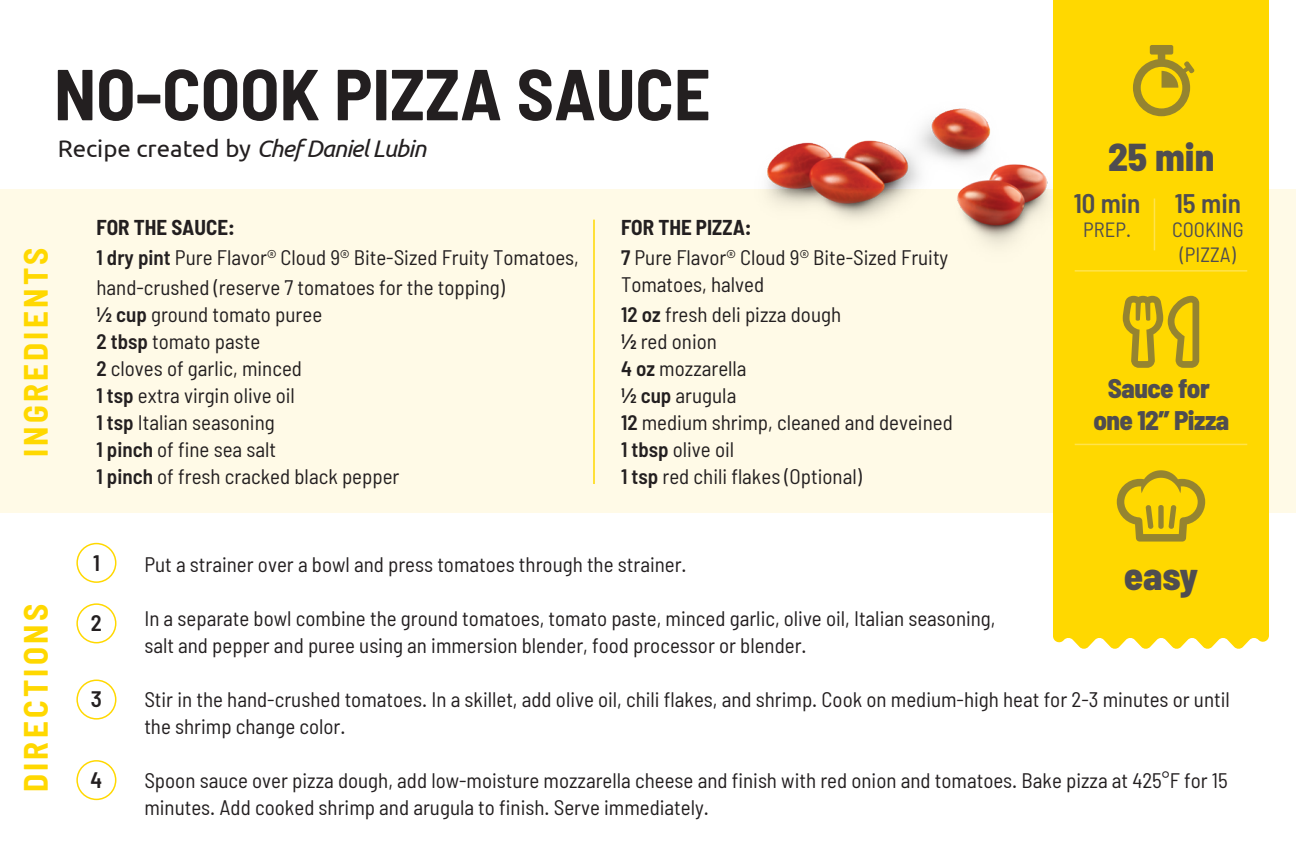
<style>
.page{position:relative;width:1296px;height:864px;background:#fff}
.page>*{position:absolute;margin:0;border:0;box-sizing:border-box;transform-origin:0 0}
.t1{font:700 semi-condensed 72px "Barlow";color:#231f20}
.t2{font:800 semi-condensed 39px "Barlow";color:#4f4d50}
.t3{font:700 semi-condensed 33px "Barlow";letter-spacing:.1em;color:#ffd800}
.t4{font:800 semi-condensed 27px/32.4px "Barlow";letter-spacing:-.02em;color:#4f4d50;text-align:center}
.t5{font:600 semi-condensed 27px "Barlow";color:#4f4d50}
.t6{font:24px "Ubuntu";color:#231f20}
.t7{font:600 semi-condensed 22.5px "Barlow";color:#231f20}
.t8{font:semi-condensed 21px/27px "Barlow";color:#231f20}
.t9{font:semi-condensed 20.7px/24.6px "Barlow";color:#4f4d50;text-align:center}
.s1{font-style:italic}
.s2{font-weight:700}
.s3{font-weight:600}
</style>
<div class="page">
<img style="left:767px;top:108px;width:281px;height:81px">
<div style="left:0;top:189px;width:1296px;height:324px;background:#fffae7"></div>
<div style="left:1053px;top:0;width:216px;height:649px;background:#ffd800"></div>
<svg style="left:1123px;top:296px;width:76px;height:72px;background:#cfb215"></svg>
<svg style="left:1117px;top:470px;width:88px;height:72px;background:#dbbc0f"></svg>
<div style="left:1158px;top:505px;width:6px;height:24px;background:#958430;border-radius:2px"></div>
<svg style="left:1133px;top:45px;width:61px;height:71px;background:#d3b513"></svg>
<hr style="left:1075px;top:270px;width:172px;height:2px;background:#fff">
<hr style="left:1075px;top:444px;width:172px;height:1px;background:#fff">
<hr style="left:1154px;top:199px;width:1px;height:51px;background:#fff">
<div style="left:76px;top:543px;width:40px;height:40px;border:2px solid #ffd800;border-radius:50%"></div>
<div style="left:76px;top:603px;width:40px;height:40px;border:2px solid #ffd800;border-radius:50%"></div>
<div style="left:76px;top:680px;width:40px;height:40px;border:2px solid #ffd800;border-radius:50%"></div>
<hr style="left:593px;top:220px;width:2px;height:264px;background:#ffd800">
<div style="left:76px;top:760px;width:40px;height:40px;border:2px solid #ffd800;border-radius:50%"></div>
<h1 class="t1" style="left:54px;top:50px;width:658px">NO-COOK PIZZA SAUCE</h1>
<p class="t6" style="left:58px;top:134px;width:370px">Recipe created by <span class="s1">Chef Daniel Lubin</span></p>
<h3 class="t3" style="left:15px;top:457px;width:211px;rotate:-90deg">INGREDIENTS</h3>
<p class="t8" style="left:96px;top:212px;width:484px;line-height:30px"><span class="s2">FOR THE SAUCE:<br></span><span class="s3">1 dry pint</span> Pure Flavor® Cloud 9® Bite-Sized Fruity Tomatoes, hand-crushed (reserve 7 tomatoes for the topping)</p>
<p class="t8" style="left:96px;top:301px;width:305px"><span class="s3">½ cup</span> ground tomato puree<br><span class="s3">2 tbsp</span> tomato paste<br><span class="s3">2</span> cloves of garlic, minced<br><span class="s3">1 tsp</span> extra virgin olive oil<br><span class="s3">1 tsp</span> Italian seasoning<br><span class="s3">1 pinch</span> of fine sea salt<br><span class="s3">1 pinch</span> of fresh cracked black pepper</p>
<p class="t8" style="left:621px;top:212px;width:329px;line-height:30px"><span class="s2">FOR THE PIZZA:<br></span><span class="s3">7</span> Pure Flavor® Cloud 9® Bite-Sized Fruity</p>
<p class="t8" style="left:621px;top:269px;width:222px;line-height:30px">Tomatoes, halved<br><span class="s3">12 oz</span> fresh deli pizza dough</p>
<p class="t8" style="left:621px;top:328px;width:333px"><span class="s3">½</span> red onion<br><span class="s3">4 oz</span> mozzarella<br><span class="s3">½ cup</span> arugula<br><span class="s3">12</span> medium shrimp, cleaned and deveined<br><span class="s3">1 tbsp</span> olive oil<br><span class="s3">1 tsp</span> red chili flakes (Optional)</p>
<h2 class="t2" style="left:1108px;top:133px;width:108px">25 min</h2>
<p class="t5" style="left:1074px;top:186px;width:68px">10 min</p>
<p class="t9" style="left:1083px;top:217px;width:49px">PREP.</p>
<p class="t5" style="left:1175px;top:186px;width:68px">15 min</p>
<p class="t9" style="left:1172px;top:217px;width:73px">COOKING (PIZZA)</p>
<p class="t4" style="left:1093px;top:371px;width:137px">Sauce for one 12’’ Pizza</p>
<h3 class="t3" style="left:15px;top:792px;width:190px;rotate:-90deg">DIRECTIONS</h3>
<p class="t7" style="left:93px;top:549px;width:8px">1</p>
<p class="t7" style="left:91px;top:609px;width:12px">2</p>
<p class="t7" style="left:91px;top:685px;width:13px">3</p>
<p class="t7" style="left:91px;top:766px;width:13px">4</p>
<p class="t8" style="left:144px;top:550px;width:544px">Put a strainer over a bowl and press tomatoes through the strainer.</p>
<p class="t8" style="left:144px;top:604px;width:853px">In a separate bowl combine the ground tomatoes, tomato paste, minced garlic, olive oil, Italian seasoning, salt and pepper and puree using an immersion blender, food processor or blender.</p>
<p class="t8" style="left:144px;top:685px;width:1087px">Stir in the hand-crushed tomatoes. In a skillet, add olive oil, chili flakes, and shrimp. Cook on medium-high heat for 2-3 minutes or until the shrimp change color.</p>
<p class="t8" style="left:144px;top:766px;width:1085px">Spoon sauce over pizza dough, add low-moisture mozzarella cheese and finish with red onion and tomatoes. Bake pizza at 425°F for 15 minutes. Add cooked shrimp and arugula to finish. Serve immediately.</p>
<h2 class="t2" style="left:1124px;top:552px;width:76px">easy</h2>
</div>
